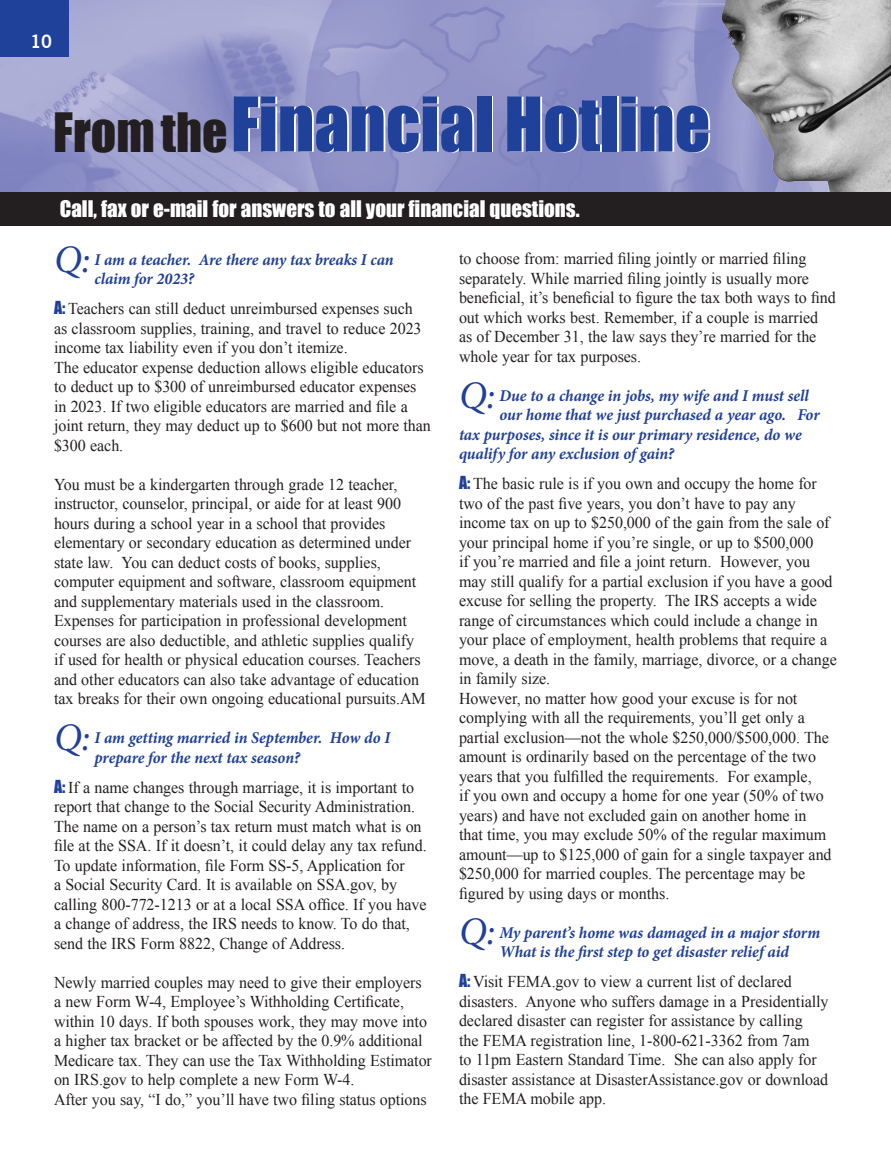
<style>
.page{position:relative;width:891px;height:1161px;background:#fff}
.page>*{position:absolute;margin:0;border:0;box-sizing:border-box;transform-origin:0 0}
.Header1{font:69.75px "Impact";color:#20419a}
.Header1-2{font:49.8px "Impact";color:#231f20}
.t1{font:italic 39px "Minion Pro";color:#20419a}
.Subhead1{font:21px "Impact";color:#fff}
.t2{font:700 18px "News Gothic BT";color:#fff}
.Writer_Title{font:16.5px/19.5px "Times New Roman";letter-spacing:-.005em;color:#231f20}
.Writer_Title-2{font:italic 700 16.5px/19.5px "Minion Pro";letter-spacing:-.01em;color:#20419a}
.s1{font-family:"Impact";color:#20419a}
</style>
<div class="page">
<img style="left:0;top:0;width:891px;height:192px">
<img style="left:722px;top:0;width:11px;height:42px">
<div style="left:0;top:0;width:68px;height:57px;background:#20419a"></div>
<div style="left:0;top:192px;width:891px;height:34px;background:#231f20"></div>
<p class="t2" style="left:30px;top:31px;width:23px">10</p>
<p class="Header1" style="left:231px;top:70px;width:481px">Financial Hotline</p>
<p class="Header1-2" style="left:53px;top:94px;width:176px">Fromthe</p>
<p class="Subhead1" style="left:60px;top:192px;width:521px">Call, fax or e-mail for answers to all your financial questions.</p>
<p class="t1" style="left:54px;top:233px;width:38px">Q:</p>
<p class="Writer_Title-2" style="left:94px;top:249px;width:301px">I am a teacher. Are there any tax breaks I can claim for 2023?</p>
<p class="Writer_Title" style="left:54px;top:299px;width:369px"><span class="s1">A:</span> Teachers can still deduct unreimbursed expenses such as classroom supplies, training, and travel to reduce 2023 income tax liability even if you don’t itemize.</p>
<p class="Writer_Title" style="left:54px;top:357px;width:378px">The educator expense deduction allows eligible educators to deduct up to $300 of unreimbursed educator expenses in 2023. If two eligible educators are married and file a joint return, they may deduct up to $600 but not more than $300 each.</p>
<p class="Writer_Title" style="left:54px;top:474px;width:373px">You must be a kindergarten through grade 12 teacher, instructor, counselor, principal, or aide for at least 900 hours during a school year in a school that provides elementary or secondary education as determined under state law. You can deduct costs of books, supplies, computer equipment and software, classroom equipment and supplementary materials used in the classroom.<br>Expenses for participation in professional development courses are also deductible, and athletic supplies qualify if used for health or physical education courses. Teachers and other educators can also take advantage of education tax breaks for their own ongoing educational pursuits.AM</p>
<p class="Writer_Title-2" style="left:94px;top:728px;width:297px">I am getting married in September. How do I prepare for the next tax season?</p>
<p class="Writer_Title" style="left:54px;top:777px;width:374px"><span class="s1">A:</span> If a name changes through marriage, it is important to report that change to the Social Security Administration.<br>The name on a person’s tax return must match what is on file at the SSA. If it doesn’t, it could delay any tax refund.<br>To update information, file Form SS-5, Application for<br>a Social Security Card. It is available on SSA.gov, by calling 800-772-1213 or at a local SSA office. If you have a change of address, the IRS needs to know. To do that, send the IRS Form 8822, Change of Address.</p>
<p class="Writer_Title" style="left:54px;top:972px;width:379px">Newly married couples may need to give their employers a new Form W-4, Employee’s Withholding Certificate, within 10 days. If both spouses work, they may move into a higher tax bracket or be affected by the 0.9% additional Medicare tax. They can use the Tax Withholding Estimator on IRS.gov to help complete a new Form W-4.</p>
<p class="Writer_Title" style="left:54px;top:1089px;width:374px">After you say, “I do,” you’ll have two filing status options</p>
<p class="t1" style="left:54px;top:711px;width:38px">Q:</p>
<p class="Writer_Title" style="left:459px;top:249px;width:378px">to choose from: married filing jointly or married filing separately. While married filing jointly is usually more beneficial, it’s beneficial to figure the tax both ways to find out which works best. Remember, if a couple is married<br>as of December 31, the law says they’re married for the whole year for tax purposes.</p>
<p class="Writer_Title-2" style="left:499px;top:385px;width:311px">Due to a change in jobs, my wife and I must sell</p>
<p class="Writer_Title-2" style="left:499px;top:405px;width:322px">our home that we just purchased a year ago. For</p>
<p class="Writer_Title-2" style="left:459px;top:424px;width:344px">tax purposes, since it is our primary residence, do we</p>
<p class="Writer_Title-2" style="left:459px;top:444px;width:217px">qualify for any exclusion of gain?</p>
<p class="Writer_Title" style="left:459px;top:474px;width:379px"><span class="s1">A:</span> The basic rule is if you own and occupy the home for two of the past five years, you don’t have to pay any income tax on up to $250,000 of the gain from the sale of your principal home if you’re single, or up to $500,000<br>if you’re married and file a joint return. However, you may still qualify for a partial exclusion if you have a good excuse for selling the property. The IRS accepts a wide range of circumstances which could include a change in your place of employment, health problems that require a move, a death in the family, marriage, divorce, or a change in family size.</p>
<p class="Writer_Title" style="left:459px;top:688px;width:374px">However, no matter how good your excuse is for not complying with all the requirements, you’ll get only a partial exclusion—not the whole $250,000/$500,000. The amount is ordinarily based on the percentage of the two years that you fulfilled the requirements. For example,<br>if you own and occupy a home for one year (50% of two years) and have not excluded gain on another home in that time, you may exclude 50% of the regular maximum amount—up to $125,000 of gain for a single taxpayer and $250,000 for married couples. The percentage may be figured by using days or months.</p>
<p class="Writer_Title-2" style="left:499px;top:922px;width:322px">My parent’s home was damaged in a major storm<br>What is the first step to get disaster relief aid</p>
<p class="Writer_Title" style="left:459px;top:972px;width:371px"><span class="s1">A:</span> Visit FEMA.gov to view a current list of declared disasters. Anyone who suffers damage in a Presidentially declared disaster can register for assistance by calling<br>the FEMA registration line, 1-800-621-3362 from 7am<br>to 11pm Eastern Standard Time. She can also apply for disaster assistance at DisasterAssistance.gov or download the FEMA mobile app.</p>
<p class="t1" style="left:459px;top:369px;width:38px">Q:</p>
<p class="t1" style="left:459px;top:905px;width:38px">Q:</p>
</div>
